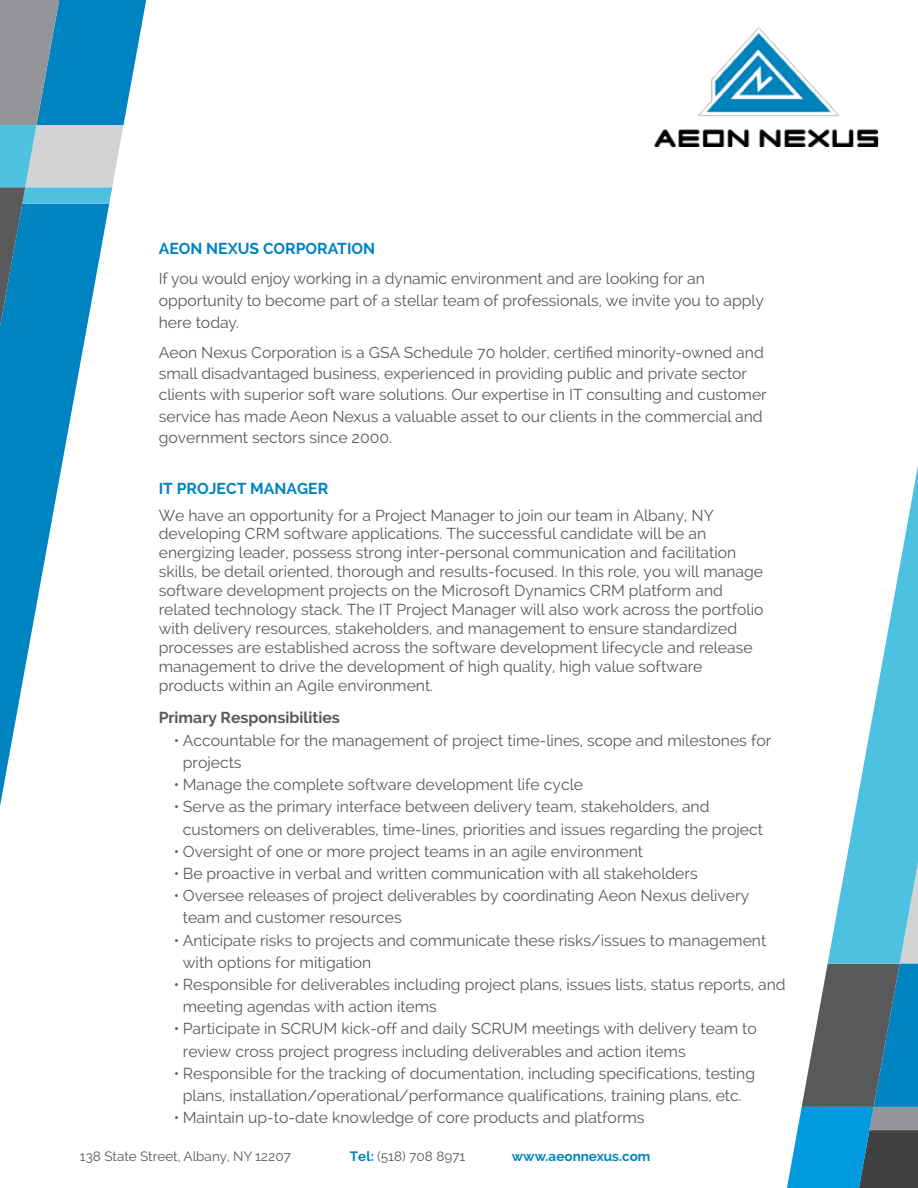
<style>
.page{position:relative;width:918px;height:1188px;background:#fff}
.page>*{position:absolute;margin:0;border:0;box-sizing:border-box;transform-origin:0 0}
.t1{font:15.75px/18.9px "Raleway";color:#58595b}
.t2{font:700 15.75px "Raleway";color:#0083c1}
.t3{font:700 15.75px "Raleway";color:#58595b}
.t4{font:13.5px "Raleway";color:#58595b}
.t5{font:700 13.5px "Raleway";color:#0083c1}
.s1{font-weight:700;color:#0083c1}
</style>
<div class="page">
<svg style="left:0;top:326px;width:87px;height:480px"></svg>
<svg style="left:0;top:0;width:146px;height:326px"></svg>
<svg style="left:787px;top:962px;width:131px;height:226px"></svg>
<svg style="left:828px;top:466px;width:90px;height:498px"></svg>
<img style="left:654px;top:27px;width:225px;height:120px">
<p class="t2" style="left:159px;top:240px;width:218px">AEON NEXUS CORPORATION</p>
<p class="t1" style="left:159px;top:268px;width:607px;line-height:21.8px">If you would enjoy working in a dynamic environment and are looking for an opportunity to become part of a stellar team of professionals, we invite you to apply here today.</p>
<p class="t1" style="left:159px;top:341px;width:610px;line-height:21.3px">Aeon Nexus Corporation is a GSA Schedule 70 holder, certified minority-owned and small disadvantaged business, experienced in providing public and private sector clients with superior soft ware solutions. Our expertise in IT consulting and customer service has made Aeon Nexus a valuable asset to our clients in the commercial and government sectors since 2000.</p>
<p class="t2" style="left:159px;top:479px;width:171px">IT PROJECT MANAGER</p>
<p class="t1" style="left:159px;top:505px;width:606px">We have an opportunity for a Project Manager to join our team in Albany, NY developing CRM software applications. The successful candidate will be an energizing leader, possess strong inter-personal communication and facilitation skills, be detail oriented, thorough and results-focused. In this role, you will manage software development projects on the Microsoft Dynamics CRM platform and related technology stack. The IT Project Manager will also work across the portfolio with delivery resources, stakeholders, and management to ensure standardized processes are established across the software development lifecycle and release management to drive the development of high quality, high value software products within an Agile environment.</p>
<p class="t3" style="left:159px;top:708px;width:183px">Primary Responsibilities</p>
<p class="t1" style="left:183px;top:729px;width:590px;line-height:22.2px;text-indent:-9px">• Accountable for the management of project time-lines, scope and milestones for projects</p>
<p class="t1" style="left:174px;top:775px;width:411px">• Manage the complete software development life cycle</p>
<p class="t1" style="left:183px;top:796px;width:582px;line-height:22.2px;text-indent:-9px">• Serve as the primary interface between delivery team, stakeholders, and customers on deliverables, time-lines, priorities and issues regarding the project</p>
<p class="t1" style="left:174px;top:842px;width:471px">• Oversight of one or more project teams in an agile environment</p>
<p class="t1" style="left:174px;top:864px;width:526px">• Be proactive in verbal and written communication with all stakeholders</p>
<p class="t1" style="left:183px;top:885px;width:568px;line-height:22.2px;text-indent:-9px">• Oversee releases of project deliverables by coordinating Aeon Nexus delivery team and customer resources</p>
<p class="t1" style="left:183px;top:929px;width:585px;line-height:22.2px;text-indent:-9px">• Anticipate risks to projects and communicate these risks/issues to management with options for mitigation</p>
<p class="t1" style="left:183px;top:973px;width:604px;line-height:22.2px;text-indent:-9px">• Responsible for deliverables including project plans, issues lists, status reports, and meeting agendas with action items</p>
<p class="t1" style="left:183px;top:1018px;width:575px;line-height:22.2px;text-indent:-9px">• Participate in SCRUM kick-off and daily SCRUM meetings with delivery team to review cross project progress including deliverables and action items</p>
<p class="t1" style="left:174px;top:1062px;width:583px;line-height:22.2px;text-align:center">• Responsible for the tracking of documentation, including specifications, testing plans, installation/operational/performance qualifications, training plans, etc.</p>
<p class="t1" style="left:174px;top:1108px;width:472px">• Maintain up-to-date knowledge of core products and platforms</p>
<p class="t4" style="left:80px;top:1148px;width:212px">138 State Street, Albany, NY 12207</p>
<p class="t4" style="left:350px;top:1148px;width:117px"><span class="s1">Tel:</span> (518) 708 8971</p>
<p class="t5" style="left:512px;top:1149px;width:140px">www.aeonnexus.com</p>
</div>
